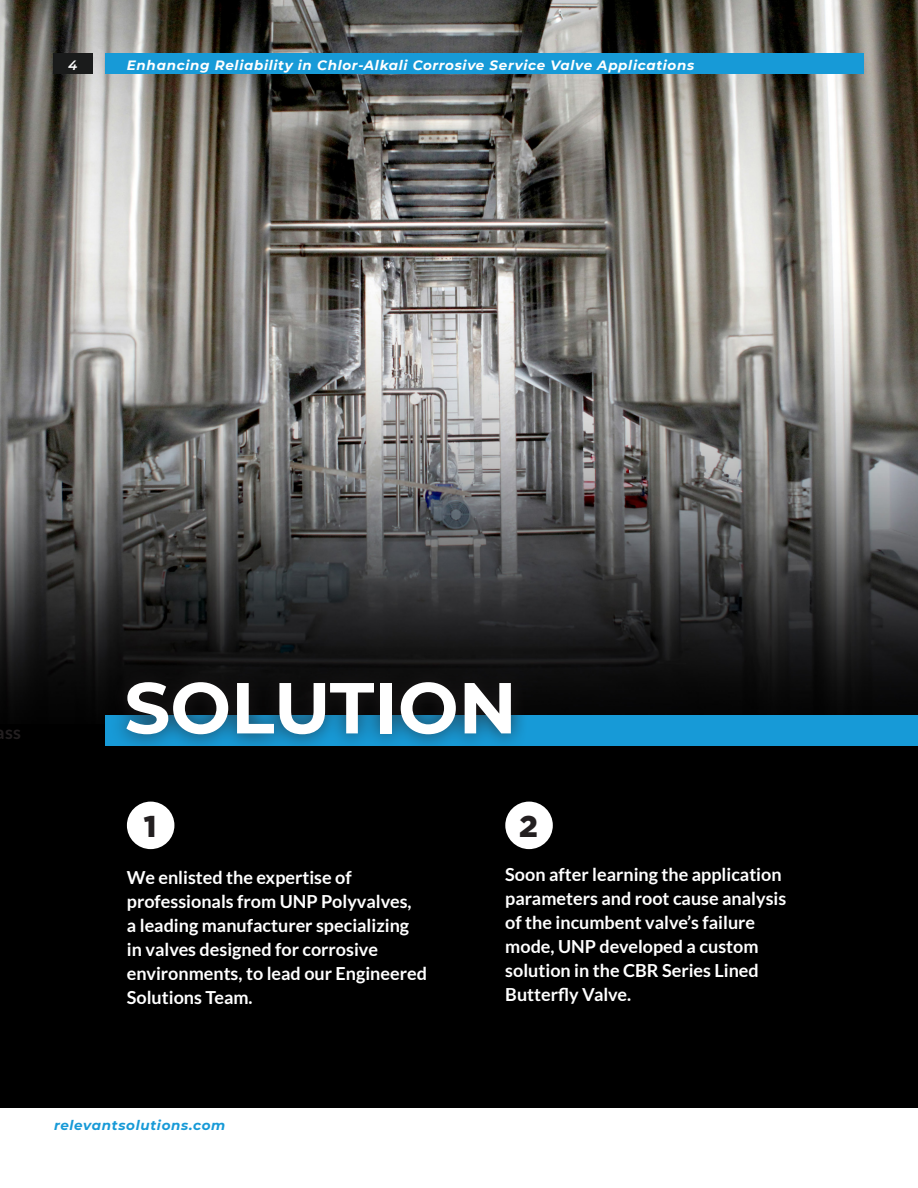
<style>
.page{position:relative;width:918px;height:1188px;background:#fff}
.page>*{position:absolute;margin:0;border:0;box-sizing:border-box;transform-origin:0 0}
.Page_Number{font:700 72px "Montserrat";color:#fff}
.t1{font:900 30px "Gotham";color:#231f20}
.t2{font:700 18px/24px "Lato";color:#fff}
.t3{font:700 18px "Lato";color:#231f20}
.Text_quote__y{font:italic 700 13.5px "Montserrat";letter-spacing:.05em;color:#fff}
.Text_quote__y-2{font:italic 700 13.5px "Montserrat";letter-spacing:.05em;color:#179ad7}
.Text_quote__y-3{font:italic 600 13.5px "Montserrat";color:#fff}
</style>
<div class="page">
<img style="left:0;top:0;width:918px;height:724px">
<div style="left:106px;top:54px;width:758px;height:20px;background:#179ad7"></div>
<div style="left:54px;top:54px;width:39px;height:20px;background:#1a1b1b"></div>
<div style="left:0;top:724px;width:918px;height:384px;background:#000"></div>
<div style="left:106px;top:715px;width:812px;height:31px;background:#179ad7"></div>
<div style="left:110px;top:664px;width:419px;height:88px;background:#231f20;opacity:.8"></div>
<div style="left:127px;top:802px;width:47px;height:47px;background:#fff;border-radius:50%"></div>
<div style="left:505px;top:802px;width:48px;height:47px;background:#fff;border-radius:50%"></div>
<p class="Text_quote__y-3" style="left:68px;top:55px;width:11px">4</p>
<p class="Text_quote__y" style="left:127px;top:55px;width:569px">Enhancing Reliability in Chlor-Alkali Corrosive Service Valve Applications</p>
<p class="t3" style="left:-4px;top:722px;width:27px">ass</p>
<p class="Page_Number" style="left:124px;top:656px;width:394px">SOLUTION</p>
<p class="t1" style="left:144px;top:809px;width:14px">1</p>
<p class="t2" style="left:127px;top:865px;width:302px">We enlisted the expertise of professionals from UNP Polyvalves,<br>a leading manufacturer specializing in valves designed for corrosive environments, to lead our Engineered<br>Solutions Team.</p>
<p class="t1" style="left:519px;top:809px;width:20px">2</p>
<p class="t2" style="left:505px;top:862px;width:283px">Soon after learning the application parameters and root cause analysis of the incumbent valve’s failure mode, UNP developed a custom solution in the CBR Series Lined<br>Butterfly Valve.</p>
<p class="Text_quote__y-2" style="left:54px;top:1115px;width:173px">relevantsolutions.com</p>
</div>
